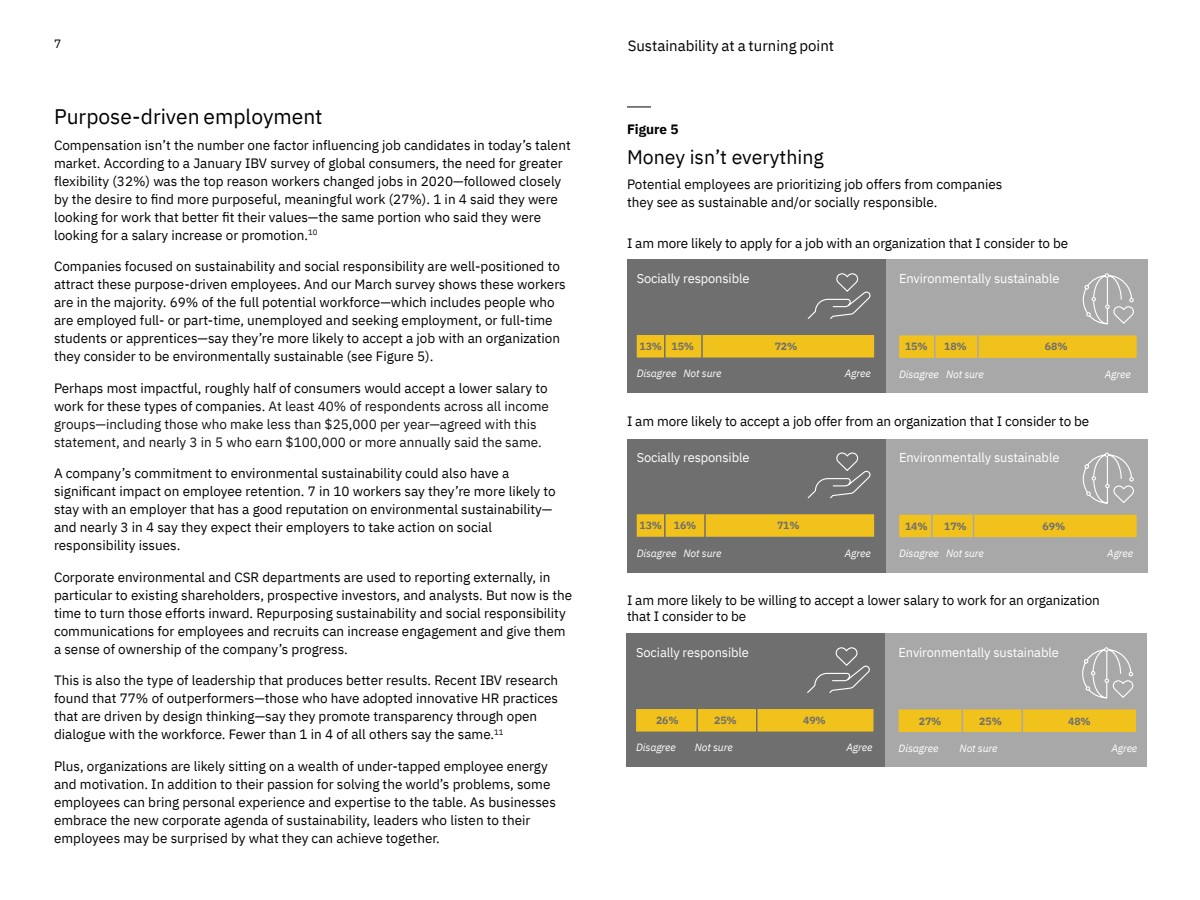
<style>
.page{position:relative;width:1200px;height:900px;background:#fff}
.page>*{position:absolute;margin:0;border:0;box-sizing:border-box;transform-origin:0 0}
.t1{font:21px "IBM Plex Sans";color:#000}
.t2{font:19.5px "IBM Plex Sans";color:#000}
.t3{font:15px "IBM Plex Sans";color:#000}
.t4{font:13.5px/18px "IBM Plex Sans";color:#000}
.t5{font:13.5px/18px "IBM Plex Sans";color:#121212}
.t6{font:700 13.5px "IBM Plex Sans";color:#000}
.t7{font:12.9px "IBM Plex Sans";letter-spacing:-.01em;color:#fff}
.t8{font:12px "IBM Plex Sans";color:#000}
.t9{font:italic 10.5px "IBM Plex Sans";letter-spacing:-.01em;color:#fff}
.t10{font:700 10.5px "IBM Plex Sans";letter-spacing:-.01em;color:#6f6f6f}
.s1{color:#000}
</style>
<div class="page">
<svg style="left:627px;top:107px;width:24px;height:1px"></svg>
<div style="left:627px;top:260px;width:258px;height:133px;background:#6f6f6f"></div>
<div style="left:886px;top:260px;width:262px;height:133px;background:#a8a8a8"></div>
<div style="left:637px;top:335px;width:237px;height:23px;background:#f1c21b"></div>
<hr style="left:664px;top:334px;width:2px;height:25px;background:#6f6f6f">
<svg style="left:807px;top:273px;width:64px;height:46px"></svg>
<svg style="left:1082px;top:273px;width:52px;height:52px"></svg>
<hr style="left:701px;top:335px;width:2px;height:25px;background:#6f6f6f">
<div style="left:899px;top:335px;width:238px;height:23px;background:#f1c21b"></div>
<hr style="left:934px;top:334px;width:2px;height:25px;background:#a8a8a8">
<hr style="left:977px;top:335px;width:2px;height:25px;background:#a8a8a8">
<div style="left:627px;top:439px;width:258px;height:134px;background:#6f6f6f"></div>
<div style="left:886px;top:439px;width:262px;height:134px;background:#a8a8a8"></div>
<div style="left:637px;top:514px;width:237px;height:23px;background:#f1c21b"></div>
<hr style="left:664px;top:513px;width:2px;height:25px;background:#6f6f6f">
<svg style="left:807px;top:452px;width:64px;height:47px"></svg>
<svg style="left:1082px;top:452px;width:52px;height:52px"></svg>
<hr style="left:704px;top:514px;width:2px;height:25px;background:#6f6f6f">
<div style="left:899px;top:515px;width:238px;height:22px;background:#f1c21b"></div>
<hr style="left:931px;top:514px;width:2px;height:24px;background:#a8a8a8">
<svg style="left:973px;top:515px;width:1px;height:22px"></svg>
<div style="left:626px;top:634px;width:258px;height:133px;background:#6f6f6f"></div>
<div style="left:885px;top:634px;width:262px;height:133px;background:#a8a8a8"></div>
<div style="left:636px;top:709px;width:237px;height:23px;background:#f1c21b"></div>
<hr style="left:696px;top:708px;width:2px;height:25px;background:#6f6f6f">
<svg style="left:807px;top:647px;width:63px;height:46px"></svg>
<svg style="left:1082px;top:647px;width:52px;height:52px"></svg>
<hr style="left:756px;top:709px;width:2px;height:25px;background:#6f6f6f">
<div style="left:899px;top:709px;width:237px;height:23px;background:#f1c21b"></div>
<svg style="left:962px;top:709px;width:1px;height:23px"></svg>
<svg style="left:1022px;top:709px;width:1px;height:23px"></svg>
<p class="t8" style="left:54px;top:35px;width:9px">7</p>
<p class="t3" style="left:628px;top:35px;width:208px">Sustainability at a turning point</p>
<h1 class="t1" style="left:54px;top:101px;width:270px">Purpose-driven employment</h1>
<p class="t4" style="left:54px;top:135px;width:518px">Compensation isn’t the number one factor influencing job candidates in today’s talent market. According to a January IBV survey of global consumers, the need for greater flexibility (32%) was the top reason workers changed jobs in 2020—followed closely by the desire to find more purposeful, meaningful work (27%). 1 in 4 said they were looking for work that better fit their values—the same portion who said they were looking for a salary increase or promotion.<sup>10</sup></p>
<p class="t4" style="left:54px;top:256px;width:513px">Companies focused on sustainability and social responsibility are well-positioned to attract these purpose-driven employees. And our March survey shows these workers are in the majority. 69% of the full potential workforce—which includes people who are employed full- or part-time, unemployed and seeking employment, or full-time students or apprentices—say they’re more likely to accept a job with an organization they consider to be environmentally sustainable (see Figure 5).</p>
<p class="t5" style="left:54px;top:378px;width:496px"><span class="s1">Perhaps most impactful, roughly half of consumers would accept a lower salary to work for these types of companies.</span> At least 40% of respondents across all income groups—including those who make less than $25,000 per year—agreed with this statement, and nearly 3 in 5 who earn $100,000 or more annually said the same.</p>
<p class="t4" style="left:54px;top:463px;width:503px">A company’s commitment to environmental sustainability could also have a significant impact on employee retention. 7 in 10 workers say they’re more likely to stay with an employer that has a good reputation on environmental sustainability— and nearly 3 in 4 say they expect their employers to take action on social responsibility issues.</p>
<p class="t4" style="left:54px;top:567px;width:520px">Corporate environmental and CSR departments are used to reporting externally, in particular to existing shareholders, prospective investors, and analysts. But now is the time to turn those efforts inward. Repurposing sustainability and social responsibility communications for employees and recruits can increase engagement and give them a sense of ownership of the company’s progress.</p>
<p class="t4" style="left:54px;top:670px;width:506px">This is also the type of leadership that produces better results. Recent IBV research found that 77% of outperformers—those who have adopted innovative HR practices that are driven by design thinking—say they promote transparency through open dialogue with the workforce. Fewer than 1 in 4 of all others say the same.<sup>11</sup></p>
<p class="t4" style="left:54px;top:756px;width:503px">Plus, organizations are likely sitting on a wealth of under-tapped employee energy and motivation. In addition to their passion for solving the world’s problems, some employees can bring personal experience and expertise to the table. As businesses embrace the new corporate agenda of sustainability, leaders who listen to their employees may be surprised by what they can achieve together.</p>
<p class="t6" style="left:627px;top:119px;width:53px">Figure 5</p>
<h2 class="t2" style="left:627px;top:142px;width:198px">Money isn’t everything</h2>
<p class="t4" style="left:627px;top:174px;width:377px">Potential employees are prioritizing job offers from companies they see as sustainable and/or socially responsible.</p>
<p class="t4" style="left:627px;top:233px;width:443px">I am more likely to apply for a job with an organization that I consider to be</p>
<p class="t7" style="left:637px;top:269px;width:114px">Socially responsible</p>
<p class="t7" style="left:899px;top:269px;width:162px">Environmentally sustainable</p>
<p class="t10" style="left:640px;top:338px;width:56px">13% 15%</p>
<p class="t10" style="left:775px;top:338px;width:24px">72%</p>
<p class="t9" style="left:637px;top:366px;width:86px">Disagree Not sure</p>
<p class="t9" style="left:845px;top:366px;width:27px">Agree</p>
<p class="t10" style="left:905px;top:338px;width:24px">15%</p>
<p class="t10" style="left:944px;top:338px;width:24px">18%</p>
<p class="t10" style="left:1045px;top:338px;width:24px">68%</p>
<p class="t9" style="left:899px;top:366px;width:86px">Disagree Not sure</p>
<p class="t9" style="left:1105px;top:366px;width:27px">Agree</p>
<p class="t4" style="left:627px;top:411px;width:464px">I am more likely to accept a job offer from an organization that I consider to be</p>
<p class="t7" style="left:637px;top:448px;width:114px">Socially responsible</p>
<p class="t7" style="left:899px;top:448px;width:162px">Environmentally sustainable</p>
<p class="t10" style="left:640px;top:517px;width:58px">13% 16%</p>
<p class="t10" style="left:777px;top:517px;width:24px">71%</p>
<p class="t9" style="left:637px;top:545px;width:86px">Disagree Not sure</p>
<p class="t9" style="left:845px;top:545px;width:27px">Agree</p>
<p class="t10" style="left:905px;top:518px;width:24px">14%</p>
<p class="t10" style="left:944px;top:518px;width:24px">17%</p>
<p class="t10" style="left:1043px;top:518px;width:24px">69%</p>
<p class="t9" style="left:899px;top:545px;width:86px">Disagree Not sure</p>
<p class="t9" style="left:1107px;top:545px;width:27px">Agree</p>
<p class="t4" style="left:627px;top:590px;width:474px;line-height:16.5px">I am more likely to be willing to accept a lower salary to work for an organization that I consider to be</p>
<p class="t7" style="left:636px;top:643px;width:114px">Socially responsible</p>
<p class="t7" style="left:899px;top:643px;width:162px">Environmentally sustainable</p>
<p class="t10" style="left:656px;top:712px;width:24px">26%</p>
<p class="t10" style="left:714px;top:712px;width:24px">25%</p>
<p class="t10" style="left:803px;top:712px;width:24px">49%</p>
<p class="t9" style="left:636px;top:740px;width:41px">Disagree</p>
<p class="t9" style="left:695px;top:740px;width:39px">Not sure</p>
<p class="t9" style="left:847px;top:740px;width:27px">Agree</p>
<p class="t10" style="left:919px;top:712px;width:24px">27%</p>
<p class="t10" style="left:979px;top:712px;width:24px">25%</p>
<p class="t10" style="left:1068px;top:712px;width:24px">48%</p>
<p class="t9" style="left:899px;top:740px;width:41px">Disagree</p>
<p class="t9" style="left:960px;top:740px;width:39px">Not sure</p>
<p class="t9" style="left:1111px;top:740px;width:27px">Agree</p>
</div>
